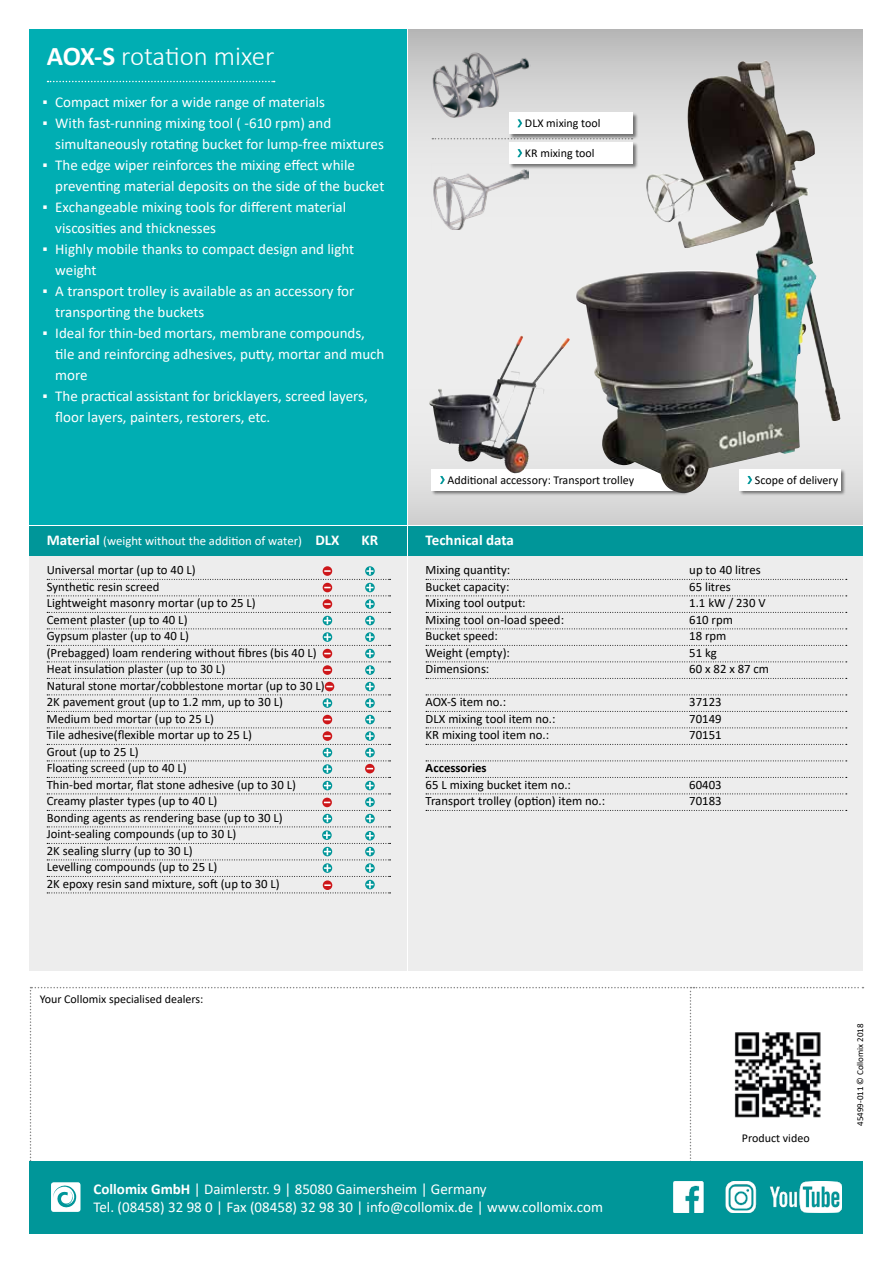
<style>
.page{position:relative;width:893px;height:1263px;background:#fff}
.page>*{position:absolute;margin:0;border:0;box-sizing:border-box;transform-origin:0 0}
.t1{font:300 27px "Calibri";color:#fff}
.t2{font:15px/21px "Calibri";color:#fff}
.t3{font:700 15px "Calibri";color:#fff}
.t4{font:12.75px/16.5px "Calibri";color:#000}
.t5{font:12.75px "Calibri";color:#fff}
.t6{font:700 12.75px "Calibri";color:#000}
.t7{font:12px "Calibri";color:#000}
.t8{font:9px "Calibri";color:#000}
.s1{font-weight:700}
.s2{font-weight:700;font-size:15px}
</style>
<div class="page">
<svg style="left:409px;top:30px;width:454px;height:495px;background:#dadada"></svg>
<div style="left:432px;top:469px;width:257px;height:27px;background:#000;opacity:.5"></div>
<div style="left:432px;top:469px;width:251px;height:21px;background:#fff"></div>
<svg style="left:440px;top:476px;width:5px;height:8px"></svg>
<div style="left:30px;top:1161px;width:833px;height:72px;background:#009699"></div>
<img style="left:674px;top:1182px;width:168px;height:30px">
<svg style="left:51px;top:1182px;width:29px;height:30px"></svg>
<div style="left:30px;top:30px;width:377px;height:495px;background:#00aeb3"></div>
<svg style="left:48px;top:81px;width:227px;height:1px"></svg>
<img style="left:576px;top:61px;width:222px;height:433px">
<img style="left:432px;top:52px;width:98px;height:67px">
<div style="left:509px;top:112px;width:129px;height:28px;background:#000;opacity:.5"></div>
<div style="left:509px;top:112px;width:123px;height:22px;background:#fff"></div>
<svg style="left:517px;top:119px;width:5px;height:8px"></svg>
<img style="left:432px;top:164px;width:96px;height:66px">
<div style="left:509px;top:142px;width:129px;height:27px;background:#000;opacity:.5"></div>
<div style="left:509px;top:142px;width:123px;height:21px;background:#fff"></div>
<svg style="left:517px;top:149px;width:5px;height:8px"></svg>
<img style="left:429px;top:336px;width:91px;height:128px">
<div style="left:739px;top:469px;width:107px;height:27px;background:#000;opacity:.5"></div>
<div style="left:739px;top:469px;width:101px;height:21px;background:#fff"></div>
<svg style="left:747px;top:476px;width:5px;height:8px"></svg>
<svg style="left:432px;top:138px;width:201px;height:1px"></svg>
<svg style="left:30px;top:987px;width:833px;height:174px"></svg>
<div style="left:30px;top:526px;width:377px;height:30px;background:#009699"></div>
<div style="left:409px;top:526px;width:454px;height:30px;background:#009699"></div>
<div style="left:30px;top:556px;width:377px;height:414px;background:#ededed"></div>
<div style="left:409px;top:556px;width:454px;height:414px;background:#ededed"></div>
<svg style="left:426px;top:579px;width:421px;height:1px"></svg>
<svg style="left:426px;top:595px;width:421px;height:1px"></svg>
<svg style="left:426px;top:612px;width:421px;height:1px"></svg>
<svg style="left:426px;top:628px;width:421px;height:1px"></svg>
<svg style="left:426px;top:645px;width:421px;height:1px"></svg>
<svg style="left:426px;top:661px;width:421px;height:1px"></svg>
<svg style="left:426px;top:678px;width:421px;height:1px"></svg>
<svg style="left:426px;top:694px;width:421px;height:1px"></svg>
<svg style="left:426px;top:711px;width:421px;height:1px"></svg>
<svg style="left:426px;top:727px;width:421px;height:1px"></svg>
<svg style="left:426px;top:744px;width:421px;height:1px"></svg>
<svg style="left:426px;top:760px;width:421px;height:1px"></svg>
<svg style="left:426px;top:777px;width:421px;height:1px"></svg>
<svg style="left:426px;top:793px;width:421px;height:1px"></svg>
<svg style="left:426px;top:810px;width:421px;height:1px"></svg>
<svg style="left:47px;top:567px;width:344px;height:326px"></svg>
<h1 class="t1" style="left:47px;top:39px;width:229px"><span class="s1">AOX-S</span> rotation mixer</h1>
<p class="t2" style="left:43px;top:91px;width:284px">▪ Compact mixer for a wide range of materials</p>
<p class="t2" style="left:55px;top:112px;width:330px;text-indent:-13px">▪ With fast-running mixing tool ( -610 rpm) and simultaneously rotating bucket for lump-free mixtures</p>
<p class="t2" style="left:55px;top:154px;width:331px;text-indent:-13px">▪ The edge wiper reinforces the mixing effect while preventing material deposits on the side of the bucket</p>
<p class="t2" style="left:55px;top:196px;width:292px;text-indent:-13px">▪ Exchangeable mixing tools for different material viscosities and thicknesses</p>
<p class="t2" style="left:55px;top:238px;width:300px;text-indent:-13px">▪ Highly mobile thanks to compact design and light weight</p>
<p class="t2" style="left:55px;top:280px;width:301px;text-indent:-13px">▪ A transport trolley is available as an accessory for transporting the buckets</p>
<p class="t2" style="left:55px;top:322px;width:331px;text-indent:-13px">▪ Ideal for thin-bed mortars, membrane compounds, tile and reinforcing adhesives, putty, mortar and much more</p>
<p class="t2" style="left:55px;top:385px;width:314px;text-indent:-13px">▪ The practical assistant for bricklayers, screed layers, floor layers, painters, restorers, etc.</p>
<p class="t7" style="left:525px;top:115px;width:77px">DLX mixing tool</p>
<p class="t7" style="left:525px;top:145px;width:71px">KR mixing tool</p>
<p class="t7" style="left:448px;top:472px;width:188px">Additional accessory: Transport trolley</p>
<p class="t7" style="left:755px;top:472px;width:85px">Scope of delivery</p>
<p class="t5" style="left:47px;top:532px;width:294px"><span class="s2">Material</span> (weight without the addition of water) <span class="s2">DLX</span></p>
<p class="t3" style="left:362px;top:530px;width:18px">KR</p>
<p class="t3" style="left:426px;top:530px;width:90px">Technical data</p>
<p class="t4" style="left:47px;top:561px;width:279px">Universal mortar (up to 40 L)<br>Synthetic resin screed<br>Lightweight masonry mortar (up to 25 L)<br>Cement plaster (up to 40 L)<br>Gypsum plaster (up to 40 L)<br>(Prebagged) loam rendering without fibres (bis 40 L)<br>Heat insulation plaster (up to 30 L)<br>Natural stone mortar/cobblestone mortar (up to 30 L)<br>2K pavement grout (up to 1.2 mm, up to 30 L)<br>Medium bed mortar (up to 25 L)<br>Tile adhesive(flexible mortar up to 25 L)<br>Grout (up to 25 L)<br>Floating screed (up to 40 L)<br>Thin-bed mortar, flat stone adhesive (up to 30 L)<br>Creamy plaster types (up to 40 L)<br>Bonding agents as rendering base (up to 30 L)<br>Joint-sealing compounds (up to 30 L)<br>2K sealing slurry (up to 30 L)<br>Levelling compounds (up to 25 L)<br>2K epoxy resin sand mixture, soft (up to 30 L)</p>
<p class="t4" style="left:426px;top:561px;width:86px">Mixing quantity:</p>
<p class="t4" style="left:689px;top:561px;width:73px">up to 40 litres</p>
<p class="t4" style="left:426px;top:578px;width:85px">Bucket capacity:</p>
<p class="t4" style="left:689px;top:578px;width:43px">65 litres</p>
<p class="t4" style="left:426px;top:594px;width:102px">Mixing tool output:</p>
<p class="t4" style="left:689px;top:594px;width:78px">1.1 kW / 230 V</p>
<p class="t4" style="left:426px;top:611px;width:140px">Mixing tool on-load speed:</p>
<p class="t4" style="left:689px;top:611px;width:45px">610 rpm</p>
<p class="t4" style="left:426px;top:627px;width:74px">Bucket speed:</p>
<p class="t4" style="left:689px;top:627px;width:39px">18 rpm</p>
<p class="t4" style="left:426px;top:644px;width:86px">Weight (empty):</p>
<p class="t4" style="left:689px;top:644px;width:29px">51 kg</p>
<p class="t4" style="left:426px;top:660px;width:65px">Dimensions:</p>
<p class="t4" style="left:689px;top:660px;width:81px">60 x 82 x 87 cm</p>
<p class="t4" style="left:426px;top:693px;width:82px">AOX-S item no.:</p>
<p class="t4" style="left:689px;top:693px;width:34px">37123</p>
<p class="t4" style="left:426px;top:710px;width:131px">DLX mixing tool item no.:</p>
<p class="t4" style="left:689px;top:710px;width:34px">70149</p>
<p class="t4" style="left:426px;top:726px;width:125px">KR mixing tool item no.:</p>
<p class="t4" style="left:689px;top:726px;width:34px">70151</p>
<p class="t6" style="left:426px;top:759px;width:63px">Accessories</p>
<p class="t4" style="left:426px;top:776px;width:147px">65 L mixing bucket item no.:</p>
<p class="t4" style="left:689px;top:776px;width:34px">60403</p>
<p class="t4" style="left:426px;top:792px;width:181px">Transport trolley (option) item no.:</p>
<p class="t4" style="left:689px;top:792px;width:34px">70183</p>
<p class="t7" style="left:40px;top:991px;width:165px">Your Collomix specialised dealers:</p>
<p class="t2" style="left:94px;top:1179px;width:511px;line-height:18px"><span class="s1">Collomix GmbH</span> | Daimlerstr. 9 | 85080 Gaimersheim | Germany<br>Tel. (08458) 32 98 0 | Fax (08458) 32 98 30 | info@collomix.de | www.collomix.com</p>
<p class="t7" style="left:742px;top:1130px;width:69px">Product video</p>
<p class="t8" style="left:854px;top:1126px;width:104px;rotate:-90deg">45499-011 © Collomix 2018</p>
</div>
